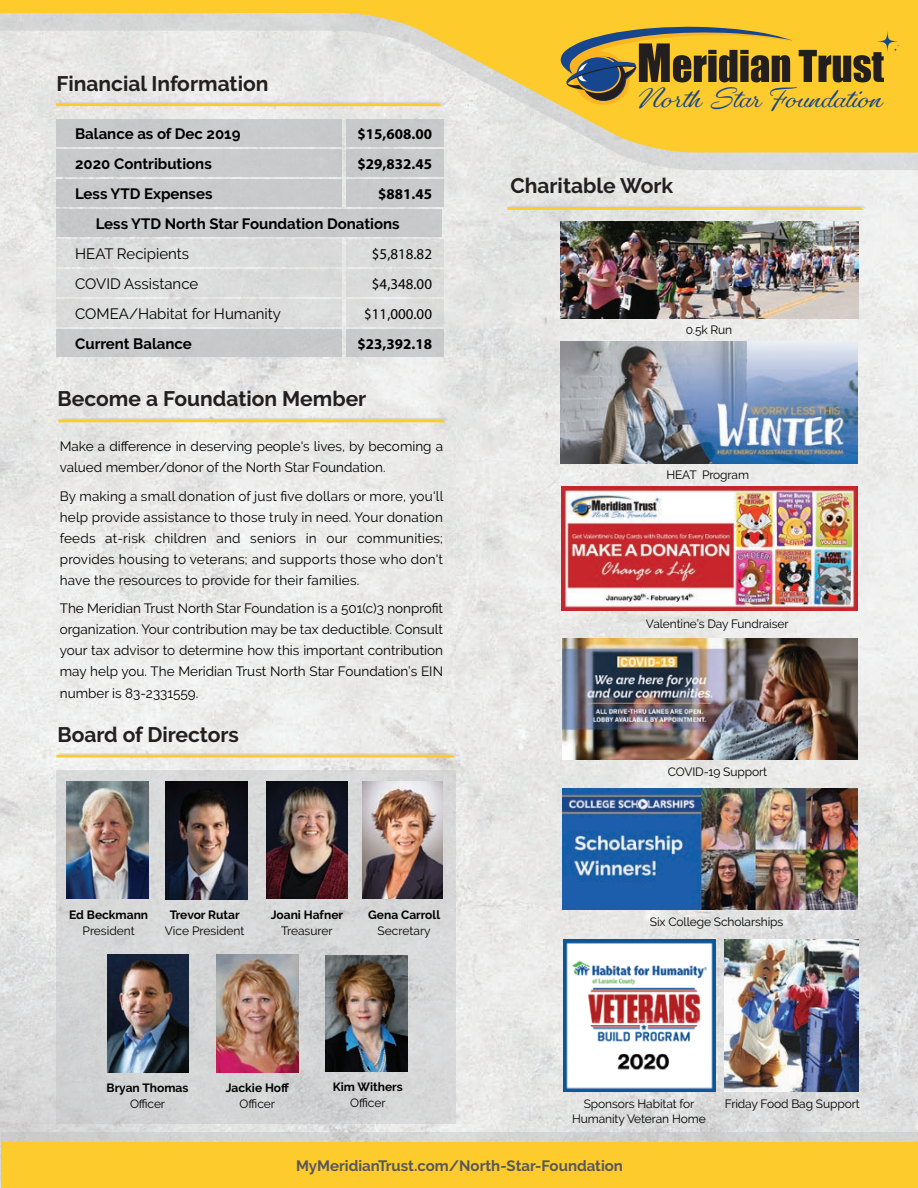
<style>
.page{position:relative;width:918px;height:1188px;background:#fff}
.page>*{position:absolute;margin:0;border:0;box-sizing:border-box;transform-origin:0 0}
.t1{font:700 26.4px "Gautreaux";letter-spacing:-.015em;color:#16468d}
.t2{font:700 21px "Raleway";color:#231f20}
.t3{font:700 15px/30px "Raleway";color:#000}
.t4{font:15px/30px "Raleway";color:#000}
.t5{font:700 15px "Raleway";color:#57585a}
.t6{font:700 15px/30px "Myriad Pro";color:#000;text-align:right}
.t7{font:15px/30px "Myriad Pro";color:#000;text-align:center}
.t8{font:13.5px/21px "Raleway";color:#000;text-align:justify}
.t9{font:12px/15px "Raleway";letter-spacing:-.01em;color:#000;text-align:center}
.t10{font:700 12px "Raleway";color:#000}
</style>
<div class="page">
<img style="left:0;top:170px;width:918px;height:1018px">
<svg style="left:1px;top:1132px;width:917px;height:11px;background:#d5d0c3"></svg>
<div style="left:1px;top:1143px;width:917px;height:45px;background:#fecb2d"></div>
<div style="left:56px;top:179px;width:286px;height:27px;background:#c9cacc"></div>
<div style="left:56px;top:269px;width:286px;height:27px;background:#dcdcdc"></div>
<div style="left:56px;top:299px;width:286px;height:27px;background:#dcdddd"></div>
<div style="left:56px;top:149px;width:286px;height:27px;background:#c9cacc"></div>
<div style="left:56px;top:209px;width:386px;height:27px;background:#c8c9cb"></div>
<div style="left:56px;top:239px;width:286px;height:27px;background:#dbdbdb"></div>
<div style="left:56px;top:329px;width:286px;height:27px;background:#c8c9cb"></div>
<div style="left:346px;top:179px;width:97px;height:27px;background:#c9cacc"></div>
<div style="left:346px;top:269px;width:97px;height:27px;background:#dadadb"></div>
<div style="left:346px;top:299px;width:97px;height:27px;background:#dbdbdb"></div>
<div style="left:346px;top:149px;width:97px;height:27px;background:#c8c9cb"></div>
<div style="left:346px;top:239px;width:97px;height:27px;background:#dadada"></div>
<div style="left:346px;top:329px;width:97px;height:27px;background:#c9cacc"></div>
<img style="left:561px;top:342px;width:297px;height:122px">
<img style="left:564px;top:940px;width:151px;height:151px">
<img style="left:561px;top:487px;width:297px;height:123px">
<svg style="left:58px;top:418px;width:391px;height:4px;background:#f0cf68"></svg>
<svg style="left:507px;top:205px;width:359px;height:5px;background:#eed179"></svg>
<img style="left:560px;top:222px;width:299px;height:96px">
<img style="left:563px;top:788px;width:295px;height:122px">
<div style="left:56px;top:770px;width:399px;height:354px;background:#d6d6d7"></div>
<img style="left:266px;top:781px;width:82px;height:118px">
<img style="left:67px;top:781px;width:81px;height:118px">
<img style="left:166px;top:782px;width:82px;height:117px">
<img style="left:107px;top:955px;width:82px;height:117px">
<img style="left:217px;top:955px;width:82px;height:117px">
<img style="left:326px;top:955px;width:81px;height:117px">
<img style="left:363px;top:782px;width:79px;height:117px">
<svg style="left:56px;top:753px;width:402px;height:5px;background:#efd37a"></svg>
<img style="left:563px;top:638px;width:295px;height:122px">
<svg style="left:0;top:152px;width:918px;height:18px"></svg>
<svg style="left:0;top:0;width:918px;height:152px;background:#ebd797"></svg>
<svg style="left:799px;top:50px;width:85px;height:32px;background:#7b6425"></svg>
<svg style="left:558px;top:27px;width:235px;height:79px;background:#ab9038"></svg>
<svg style="left:877px;top:31px;width:21px;height:21px"></svg>
<svg style="left:893px;top:45px;width:6px;height:7px"></svg>
<img style="left:724px;top:940px;width:135px;height:151px">
<h2 class="t2" style="left:56px;top:71px;width:214px">Financial Information</h2>
<p class="t6" style="left:358px;top:118px;width:76px">$15,608.00 $29,832.45 $881.45</p>
<p class="t3" style="left:75px;top:119px;width:167px">Balance as of Dec 2019<br>2020 Contributions<br>Less YTD Expenses</p>
<p class="t3" style="left:96px;top:209px;width:305px">Less YTD North Star Foundation Donations</p>
<p class="t4" style="left:75px;top:239px;width:207px">HEAT Recipients<br>COVID Assistance<br>COMEA/Habitat for Humanity</p>
<p class="t3" style="left:75px;top:329px;width:118px">Current Balance</p>
<p class="t7" style="left:364px;top:238px;width:69px">$5,818.82 $4,348.00 $11,000.00</p>
<p class="t6" style="left:358px;top:328px;width:76px">$23,392.18</p>
<h2 class="t2" style="left:58px;top:386px;width:310px">Become a Foundation Member</h2>
<p class="t8" style="left:60px;top:436px;width:385px">Make a difference in deserving people's lives, by becoming a valued member/donor of the North Star Foundation.</p>
<p class="t8" style="left:60px;top:486px;width:385px">By making a small donation of just five dollars or more, you'll help provide assistance to those truly in need. Your donation feeds at-risk children and seniors in our communities; provides housing to veterans; and supports those who don't have the resources to provide for their families.</p>
<p class="t8" style="left:60px;top:598px;width:385px">The Meridian Trust North Star Foundation is a 501(c)3 nonprofit organization. Your contribution may be tax deductible. Consult your tax advisor to determine how this important contribution may help you. The Meridian Trust North Star Foundation’s EIN number is 83-2331559.</p>
<h2 class="t2" style="left:57px;top:723px;width:183px">Board of Directors</h2>
<p class="t10" style="left:69px;top:908px;width:80px">Ed Beckmann</p>
<p class="t9" style="left:83px;top:923px;width:54px">President</p>
<p class="t10" style="left:170px;top:908px;width:71px">Trevor Rutar</p>
<p class="t9" style="left:165px;top:923px;width:81px">Vice President</p>
<p class="t10" style="left:271px;top:907px;width:74px">Joani Hafner</p>
<p class="t9" style="left:281px;top:923px;width:53px">Treasurer</p>
<p class="t10" style="left:368px;top:908px;width:73px">Gena Carroll</p>
<p class="t9" style="left:378px;top:924px;width:55px">Secretary</p>
<p class="t10" style="left:107px;top:1081px;width:83px">Bryan Thomas</p>
<p class="t9" style="left:130px;top:1097px;width:37px">Officer</p>
<p class="t10" style="left:226px;top:1081px;width:65px">Jackie Hoff</p>
<p class="t9" style="left:240px;top:1097px;width:37px">Officer</p>
<p class="t10" style="left:333px;top:1080px;width:72px">Kim Withers</p>
<p class="t9" style="left:350px;top:1095px;width:37px">Officer</p>
<h1 class="t1" style="left:635px;top:83px;width:247px">North Star Foundation</h1>
<h2 class="t2" style="left:510px;top:173px;width:164px">Charitable Work</h2>
<p class="t9" style="left:686px;top:322px;width:48px">0.5k Run</p>
<p class="t9" style="left:666px;top:468px;width:84px">HEAT Program</p>
<p class="t9" style="left:646px;top:616px;width:144px">Valentine’s Day Fundraiser</p>
<p class="t9" style="left:668px;top:764px;width:101px">COVID-19 Support</p>
<p class="t9" style="left:650px;top:915px;width:135px">Six College Scholarships</p>
<p class="t9" style="left:572px;top:1096px;width:135px">Sponsors Habitat for<br>Humanity Veteran Home</p>
<p class="t9" style="left:725px;top:1096px;width:136px">Friday Food Bag Support</p>
<p class="t5" style="left:296px;top:1158px;width:329px">MyMeridianTrust.com/North-Star-Foundation</p>
</div>
